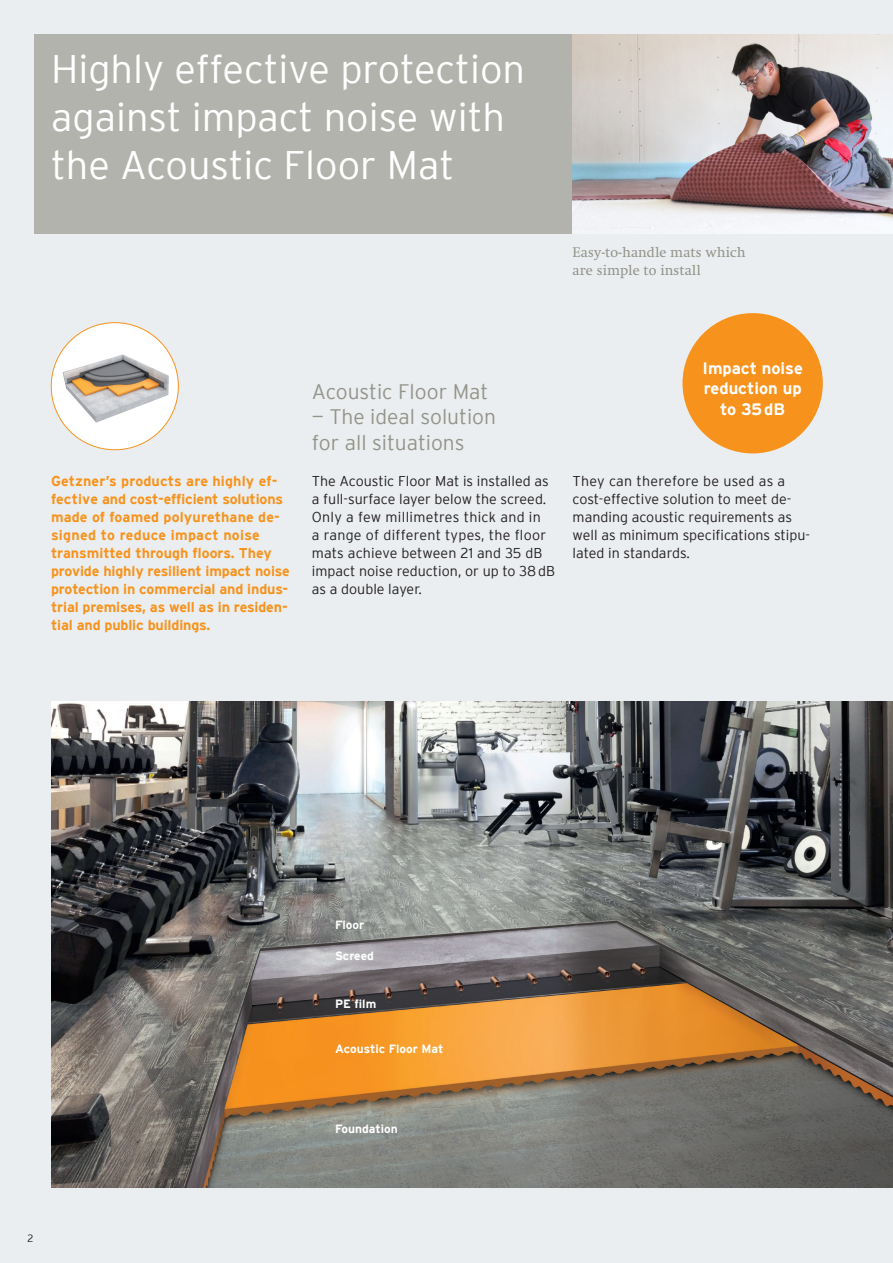
<style>
.page{position:relative;width:893px;height:1263px;background:#ebeef0}
.page>*{position:absolute;margin:0;border:0;box-sizing:border-box;transform-origin:0 0}
.Title_Light{font:300 39.75px/48px "Interstate";color:#fff}
.Headline_Grey{font:300 21px/25.5px "Interstate";color:#94948a}
.t1{font:700 16.5px/20.2px "Interstate";color:#fff;text-align:center}
.Running_Text{font:300 14.25px/18px "Interstate";color:#231f20}
.Lead_Text{font:700 14.25px/18px "Interstate";letter-spacing:-.01em;color:#f7931d}
.Caption_Images{font:14.25px/18px "Swift LT Std";color:#94948a}
.Individual_Caption_I{font:700 12px "Interstate";color:#fff}
.t2{font:300 10.5px "Interstate";color:#231f20}
</style>
<div class="page">
<div style="left:34px;top:34px;width:859px;height:200px;background:#b2b3ac"></div>
<img style="left:51px;top:702px;width:842px;height:486px">
<img style="left:573px;top:34px;width:320px;height:200px">
<div style="left:682px;top:313px;width:141px;height:140px;background:#f7931d;border-radius:50%"></div>
<img style="left:51px;top:323px;width:127px;height:127px;border-radius:64px">
<p class="Title_Light" style="left:51px;top:44px;width:475px">Highly effective protection against impact noise with the Acoustic Floor Mat</p>
<p class="Caption_Images" style="left:573px;top:243px;width:174px">Easy-to-handle mats which are simple to install</p>
<p class="Lead_Text" style="left:51px;top:472px;width:240px">Getzner’s products are highly ef&shy;fective and cost-efficient solutions made of foamed polyurethane de&shy;signed to reduce impact noise transmitted through floors. They provide highly resilient impact noise protection in commercial and indus&shy;trial premises, as well as in residen&shy;tial and public buildings.</p>
<p class="Headline_Grey" style="left:312px;top:378px;width:178px">Acoustic Floor Mat</p>
<p class="Headline_Grey" style="left:312px;top:404px;width:186px">— The ideal solution for all situations</p>
<p class="Running_Text" style="left:312px;top:472px;width:245px">The Acoustic Floor Mat is installed as a full-surface layer below the screed.<br>Only a few millimetres thick and in<br>a range of different types, the floor mats achieve between 21 and 35 dB impact noise reduction, or up to 38 dB as a double layer.</p>
<p class="t1" style="left:702px;top:358px;width:102px">Impact noise reduction up to 35dB</p>
<p class="Running_Text" style="left:573px;top:472px;width:239px">They can therefore be used as a cost-effective solution to meet de&shy;manding acoustic requirements as well as minimum specifications stipu&shy;lated in standards.</p>
<p class="t2" style="left:28px;top:1232px;width:7px">2</p>
<p class="Individual_Caption_I" style="left:335px;top:918px;width:31px">Floor</p>
<p class="Individual_Caption_I" style="left:335px;top:949px;width:40px">Screed</p>
<p class="Individual_Caption_I" style="left:335px;top:997px;width:43px">PE film</p>
<p class="Individual_Caption_I" style="left:335px;top:1042px;width:110px">Acoustic Floor Mat</p>
<p class="Individual_Caption_I" style="left:335px;top:1122px;width:64px">Foundation</p>
</div>
